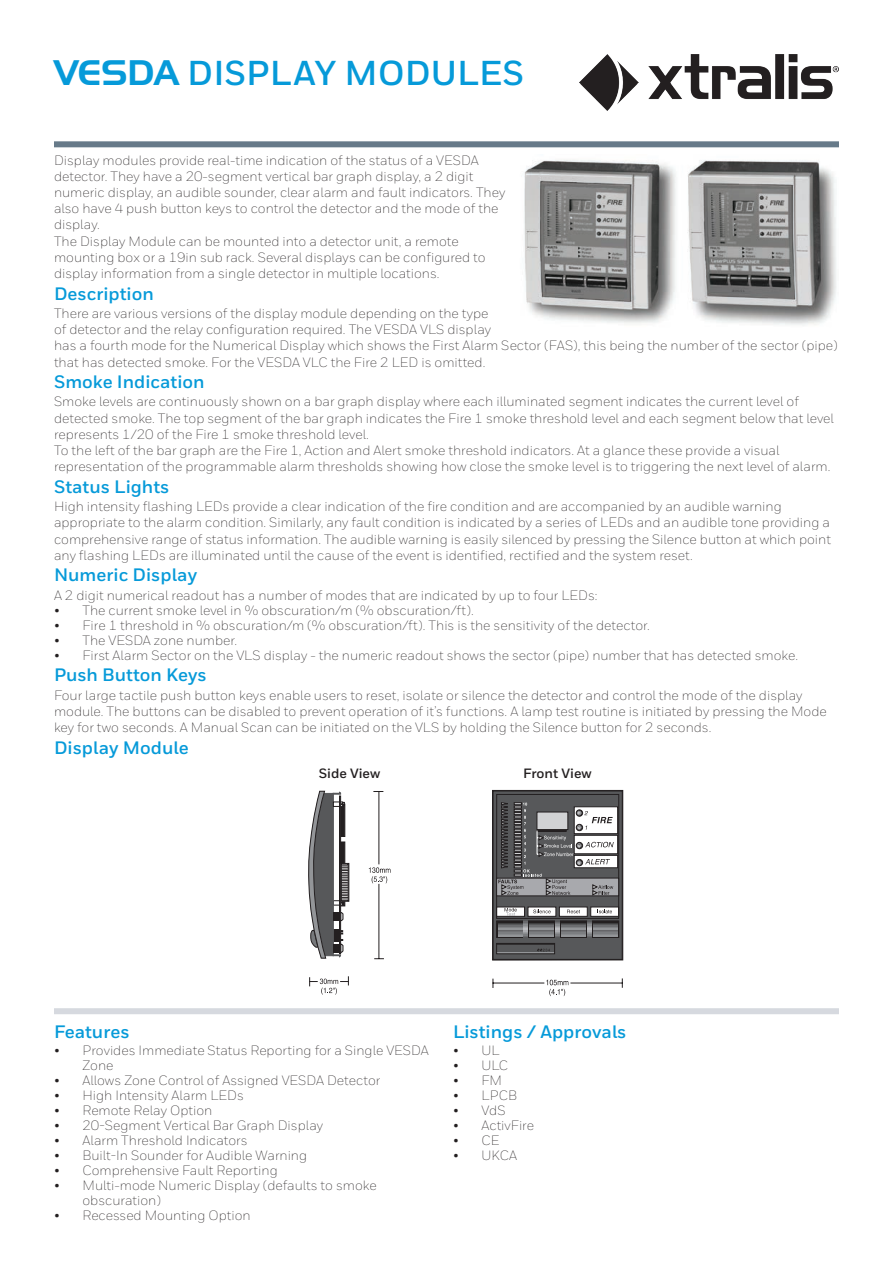
<style>
.page{position:relative;width:893px;height:1263px;background:#fff}
.page>*{position:absolute;margin:0;border:0;box-sizing:border-box;transform-origin:0 0}
.t1{font:700 34.5px "Honeywell Sans";color:#069ad9}
.t2{font:700 18px "Honeywell Sans";color:#069ad9}
.t3{font:300 13.5px/16.2px "Honeywell Sans";color:#231f20}
.t4{font:700 13.5px "Honeywell Sans";color:#231f20}
.s1{font-family:"Handel Gothic BT";font-weight:400}
</style>
<div class="page">
<div style="left:54px;top:141px;width:785px;height:6px;background:#677a89"></div>
<img style="left:580px;top:54px;width:258px;height:57px">
<hr style="left:379px;top:791px;width:1px;height:168px;background:#231f20">
<div style="left:371px;top:864px;width:17px;height:20px;background:#fff;border:1px solid #fff"></div>
<svg style="left:369px;top:867px;width:22px;height:16px"></svg>
<div style="left:341px;top:863px;width:8px;height:38px;background:#373334"></div>
<svg style="left:308px;top:791px;width:40px;height:167px"></svg>
<hr style="left:309px;top:981px;width:40px;height:1px;background:#231f20">
<svg style="left:320px;top:978px;width:18px;height:17px"></svg>
<svg style="left:495px;top:793px;width:125px;height:164px;background:#535355"></svg>
<div style="left:492px;top:790px;width:131px;height:170px;border:1px solid #231f20"></div>
<div style="left:493px;top:791px;width:129px;height:168px;border:1px solid #231f20"></div>
<div style="left:497px;top:907px;width:28px;height:9px;background:#8f8d8e"></div>
<div style="left:591px;top:907px;width:28px;height:9px;background:#8f8d8e"></div>
<svg style="left:528px;top:907px;width:28px;height:1px"></svg>
<svg style="left:559px;top:907px;width:28px;height:1px"></svg>
<div style="left:497px;top:794px;width:122px;height:124px;border:1px solid #231f20"></div>
<div style="left:574px;top:807px;width:44px;height:27px;background:#fff;border:1px solid #231f20"></div>
<div style="left:574px;top:835px;width:44px;height:19px;background:#fff;border:1px solid #231f20"></div>
<div style="left:574px;top:855px;width:44px;height:13px;background:#fff;border:1px solid #231f20"></div>
<div style="left:497px;top:878px;width:122px;height:18px;border:1px solid #231f20"></div>
<svg style="left:498px;top:802px;width:116px;height:93px;background:#808082"></svg>
<div style="left:497px;top:921px;width:122px;height:16px;background:#231f20"></div>
<svg style="left:498px;top:908px;width:120px;height:43px;background:#737375"></svg>
<div style="left:497px;top:943px;width:58px;height:11px;border:1px solid #231f20"></div>
<hr style="left:493px;top:983px;width:129px;height:1px;background:#231f20">
<svg style="left:546px;top:980px;width:22px;height:16px"></svg>
<div style="left:54px;top:1008px;width:785px;height:6px;background:#d6d9df"></div>
<img style="left:524px;top:160px;width:313px;height:165px">
<h1 class="t1" style="left:54px;top:52px;width:472px"><span class="s1">VESDA</span> DISPLAY MODULES</h1>
<p class="t3" style="left:54px;top:152px;width:453px">Display modules provide real-time indication of the status of a VESDA detector. They have a 20-segment vertical bar graph display, a 2 digit numeric display, an audible sounder, clear alarm and fault indicators. They also have 4 push button keys to control the detector and the mode of the display.<br>The Display Module can be mounted into a detector unit, a remote mounting box or a 19in sub rack. Several displays can be configured to display information from a single detector in multiple locations.</p>
<h2 class="t2" style="left:54px;top:282px;width:101px">Description</h2>
<p class="t3" style="left:54px;top:305px;width:785px">There are various versions of the display module depending on the type<br>of detector and the relay configuration required. The VESDA VLS display<br>has a fourth mode for the Numerical Display which shows the First Alarm Sector (FAS), this being the number of the sector (pipe) that has detected smoke. For the VESDA VLC the Fire 2 LED is omitted.</p>
<h2 class="t2" style="left:54px;top:371px;width:152px">Smoke Indication</h2>
<p class="t3" style="left:54px;top:394px;width:781px">Smoke levels are continuously shown on a bar graph display where each illuminated segment indicates the current level of detected smoke. The top segment of the bar graph indicates the Fire 1 smoke threshold level and each segment below that level represents 1/20 of the Fire 1 smoke threshold level.<br>To the left of the bar graph are the Fire 1, Action and Alert smoke threshold indicators. At a glance these provide a visual representation of the programmable alarm thresholds showing how close the smoke level is to triggering the next level of alarm.</p>
<h2 class="t2" style="left:54px;top:476px;width:117px">Status Lights</h2>
<p class="t3" style="left:54px;top:498px;width:778px">High intensity flashing LEDs provide a clear indication of the fire condition and are accompanied by an audible warning appropriate to the alarm condition. Similarly, any fault condition is indicated by a series of LEDs and an audible tone providing a comprehensive range of status information. The audible warning is easily silenced by pressing the Silence button at which point any flashing LEDs are illuminated until the cause of the event is identified, rectified and the system reset.</p>
<h2 class="t2" style="left:54px;top:564px;width:145px">Numeric Display</h2>
<p class="t3" style="left:54px;top:587px;width:545px">A 2 digit numerical readout has a number of modes that are indicated by up to four LEDs:</p>
<p class="t3" style="left:54px;top:602px;width:421px">• The current smoke level in % obscuration/m (% obscuration/ft).</p>
<p class="t3" style="left:54px;top:617px;width:597px">• Fire 1 threshold in % obscuration/m (% obscuration/ft). This is the sensitivity of the detector.</p>
<p class="t3" style="left:54px;top:632px;width:185px">• The VESDA zone number.</p>
<p class="t3" style="left:54px;top:647px;width:745px">• First Alarm Sector on the VLS display - the numeric readout shows the sector (pipe) number that has detected smoke.</p>
<h2 class="t2" style="left:54px;top:664px;width:154px">Push Button Keys</h2>
<p class="t3" style="left:54px;top:687px;width:774px">Four large tactile push button keys enable users to reset, isolate or silence the detector and control the mode of the display module. The buttons can be disabled to prevent operation of it’s functions. A lamp test routine is initiated by pressing the Mode key for two seconds. A Manual Scan can be initiated on the VLS by holding the Silence button for 2 seconds.</p>
<h2 class="t2" style="left:54px;top:736px;width:136px">Display Module</h2>
<p class="t4" style="left:319px;top:765px;width:63px">Side View</p>
<p class="t4" style="left:523px;top:765px;width:70px">Front View</p>
<h2 class="t2" style="left:54px;top:1021px;width:77px">Features</h2>
<p class="t3" style="left:82px;top:1043px;width:348px;line-height:15px;text-indent:-28px">• Provides Immediate Status Reporting for a Single VESDA<br>Zone</p>
<p class="t3" style="left:54px;top:1072px;width:328px">• Allows Zone Control of Assigned VESDA Detector</p>
<p class="t3" style="left:54px;top:1087px;width:191px">• High Intensity Alarm LEDs</p>
<p class="t3" style="left:54px;top:1102px;width:160px">• Remote Relay Option</p>
<p class="t3" style="left:54px;top:1117px;width:271px">• 20-Segment Vertical Bar Graph Display</p>
<p class="t3" style="left:54px;top:1132px;width:195px">• Alarm Threshold Indicators</p>
<p class="t3" style="left:54px;top:1147px;width:255px">• Built-In Sounder for Audible Warning</p>
<p class="t3" style="left:54px;top:1162px;width:225px">• Comprehensive Fault Reporting</p>
<p class="t3" style="left:82px;top:1178px;width:296px;line-height:15px;text-indent:-28px">• Multi-mode Numeric Display (defaults to smoke obscuration)</p>
<p class="t3" style="left:54px;top:1207px;width:198px">• Recessed Mounting Option</p>
<h2 class="t2" style="left:453px;top:1021px;width:175px">Listings / Approvals</h2>
<p class="t3" style="left:453px;top:1042px;width:48px">• UL</p>
<p class="t3" style="left:453px;top:1057px;width:57px">• ULC</p>
<p class="t3" style="left:453px;top:1072px;width:51px">• FM</p>
<p class="t3" style="left:453px;top:1087px;width:65px">• LPCB</p>
<p class="t3" style="left:453px;top:1102px;width:54px">• VdS</p>
<p class="t3" style="left:453px;top:1117px;width:83px">• ActivFire</p>
<p class="t3" style="left:453px;top:1132px;width:48px">• CE</p>
<p class="t3" style="left:453px;top:1147px;width:65px">• UKCA</p>
</div>
